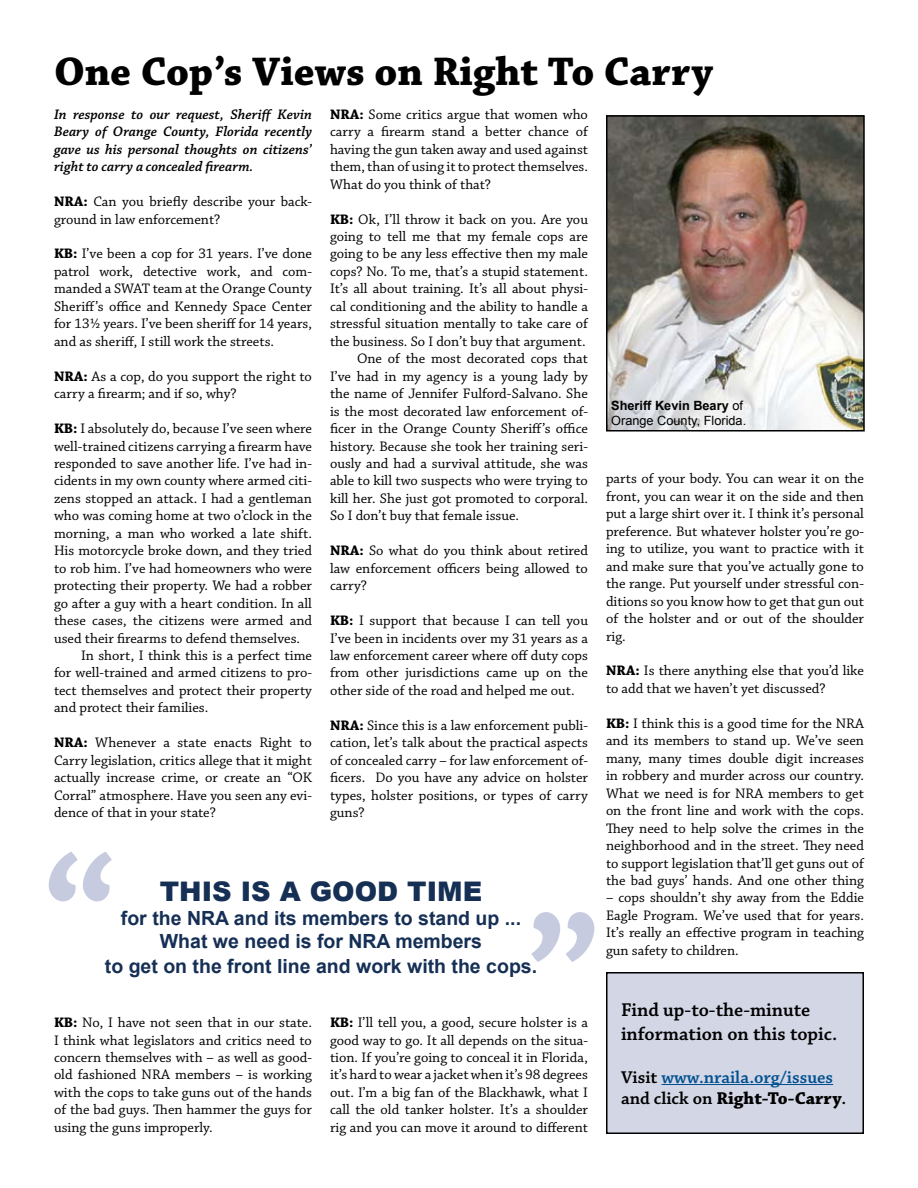
<style>
.page{position:relative;width:918px;height:1188px;background:#fff}
.page>*{position:absolute;margin:0;border:0;box-sizing:border-box;transform-origin:0 0}
.t1{font:700 157.5px "Chaparral Pro";color:#c7cbdf}
.t2{font:700 42px "Chaparral Pro";color:#000}
.t3{font:900 27px "Arial";color:#152f55}
.t4{font:700 19.5px/23.4px "Arial";color:#152f55;text-align:center}
.t5{font:600 19.5px/23.4px "Chaparral Pro";color:#000}
.t6{font:600 18px/21.6px "Chaparral Pro";color:#025190}
.t7{font:14.55px/17.4px "Chaparral Pro";color:#000;text-align:justify}
.t8{font:italic 600 14.55px/17.4px "Chaparral Pro";color:#000;text-align:justify}
.t9{font:12.75px/15.3px "Arial";color:#000}
.s1{font-weight:700}
.s2{color:#000}
.s3{font-weight:700;color:#000}
</style>
<div class="page">
<img style="left:609px;top:118px;width:253px;height:311px">
<div style="left:606px;top:115px;width:259px;height:317px;border:2px solid #000"></div>
<div style="left:607px;top:973px;width:256px;height:160px;background:#d3d6e5"></div>
<div style="left:606px;top:972px;width:258px;height:162px;border:2px solid #000"></div>
<hr style="left:662px;top:1084px;width:171px;height:1px;background:#025190">
<h2 class="t2" style="left:54px;top:47px;width:660px">One Cop’s Views on Right To Carry</h2>
<p class="t8" style="left:54px;top:106px;width:260px">In response to our request, Sheriff Kevin Beary of Orange County, Florida recently gave us his personal thoughts on citizens’ right to carry a concealed firearm.</p>
<p class="t7" style="left:54px;top:193px;width:260px"><span class="s1">NRA:</span> Can you briefly describe your back&shy;ground in law enforcement?</p>
<p class="t7" style="left:54px;top:246px;width:260px"><span class="s1">KB:</span> I’ve been a cop for 31 years. I’ve done patrol work, detective work, and com&shy;manded a SWAT team at the Orange County Sheriff’s office and Kennedy Space Center for 13½ years. I’ve been sheriff for 14 years, and as sheriff, I still work the streets.</p>
<p class="t7" style="left:54px;top:368px;width:259px"><span class="s1">NRA:</span> As a cop, do you support the right to carry a firearm; and if so, why?</p>
<p class="t7" style="left:54px;top:420px;width:259px"><span class="s1">KB:</span> I absolutely do, because I’ve seen where</p>
<p class="t7" style="left:54px;top:438px;width:260px">well-trained citizens carrying a firearm have</p>
<p class="t7" style="left:54px;top:455px;width:260px">responded to save another life. I’ve had in-</p>
<p class="t7" style="left:54px;top:473px;width:260px">cidents in my own county where armed citi-</p>
<p class="t7" style="left:54px;top:490px;width:260px">zens stopped an attack. I had a gentleman</p>
<p class="t7" style="left:54px;top:508px;width:260px">who was coming home at two o’clock in the</p>
<p class="t7" style="left:54px;top:525px;width:260px">morning, a man who worked a late shift.</p>
<p class="t7" style="left:54px;top:543px;width:259px">His motorcycle broke down, and they tried</p>
<p class="t7" style="left:54px;top:560px;width:259px">to rob him. I’ve had homeowners who were</p>
<p class="t7" style="left:54px;top:577px;width:260px">protecting their property. We had a robber</p>
<p class="t7" style="left:54px;top:595px;width:259px">go after a guy with a heart condition. In all</p>
<p class="t7" style="left:54px;top:612px;width:260px">these cases, the citizens were armed and</p>
<p class="t7" style="left:54px;top:630px;width:248px">used their firearms to defend themselves.</p>
<p class="t7" style="left:81px;top:647px;width:233px">In short, I think this is a perfect time</p>
<p class="t7" style="left:54px;top:665px;width:260px">for well-trained and armed citizens to pro-</p>
<p class="t7" style="left:54px;top:682px;width:260px">tect themselves and protect their property</p>
<p class="t7" style="left:54px;top:700px;width:156px">and protect their families.</p>
<p class="t7" style="left:54px;top:735px;width:260px"><span class="s1">NRA:</span> Whenever a state enacts Right to Carry legislation, critics allege that it might actually increase crime, or create an “OK Corral” atmosphere. Have you seen any evi&shy;dence of that in your state?</p>
<p class="t7" style="left:330px;top:106px;width:260px"><span class="s1">NRA:</span> Some critics argue that women who carry a firearm stand a better chance of having the gun taken away and used against them, than of using it to protect themselves.<br>What do you think of that?</p>
<p class="t7" style="left:330px;top:211px;width:260px"><span class="s1">KB:</span> Ok, I’ll throw it back on you. Are you</p>
<p class="t7" style="left:330px;top:228px;width:260px">going to tell me that my female cops are</p>
<p class="t7" style="left:330px;top:246px;width:259px">going to be any less effective then my male</p>
<p class="t7" style="left:330px;top:263px;width:260px">cops? No. To me, that’s a stupid statement.</p>
<p class="t7" style="left:330px;top:281px;width:260px">It’s all about training. It’s all about physi-</p>
<p class="t7" style="left:330px;top:298px;width:260px">cal conditioning and the ability to handle a</p>
<p class="t7" style="left:330px;top:316px;width:260px">stressful situation mentally to take care of</p>
<p class="t7" style="left:330px;top:333px;width:257px">the business. So I don’t buy that argument.</p>
<p class="t7" style="left:357px;top:350px;width:232px">One of the most decorated cops that</p>
<p class="t7" style="left:330px;top:368px;width:259px">I’ve had in my agency is a young lady by</p>
<p class="t7" style="left:330px;top:385px;width:259px">the name of Jennifer Fulford-Salvano. She</p>
<p class="t7" style="left:330px;top:403px;width:260px">is the most decorated law enforcement of-</p>
<p class="t7" style="left:330px;top:420px;width:259px">ficer in the Orange County Sheriff’s office</p>
<p class="t7" style="left:330px;top:438px;width:260px">history. Because she took her training seri-</p>
<p class="t7" style="left:330px;top:455px;width:259px">ously and had a survival attitude, she was</p>
<p class="t7" style="left:330px;top:473px;width:259px">able to kill two suspects who were trying to</p>
<p class="t7" style="left:330px;top:490px;width:260px">kill her. She just got promoted to corporal.</p>
<p class="t7" style="left:330px;top:508px;width:191px">So I don’t buy that female issue.</p>
<p class="t7" style="left:330px;top:543px;width:260px"><span class="s1">NRA:</span> So what do you think about retired law enforcement officers being allowed to carry?</p>
<p class="t7" style="left:330px;top:612px;width:260px"><span class="s1">KB:</span> I support that because I can tell you I’ve been in incidents over my 31 years as a law enforcement career where off duty cops from other jurisdictions came up on the other side of the road and helped me out.</p>
<p class="t7" style="left:330px;top:717px;width:260px"><span class="s1">NRA:</span> Since this is a law enforcement publi&shy;cation, let’s talk about the practical aspects of concealed carry – for law enforcement of&shy;ficers. Do you have any advice on holster types, holster positions, or types of carry guns?</p>
<h1 class="t1" style="left:40px;top:824px;width:77px">“</h1>
<h3 class="t3" style="left:160px;top:872px;width:324px">THIS IS A GOOD TIME</h3>
<h3 class="t4" style="left:121px;top:907px;width:402px">for the NRA and its members to stand up ...<br>What we need is for NRA members</h3>
<h3 class="t4" style="left:105px;top:955px;width:434px">to get on the front line and work with the cops.</h3>
<p class="t7" style="left:54px;top:1014px;width:260px"><span class="s1">KB:</span> No, I have not seen that in our state.<br>I think what legislators and critics need to concern themselves with – as well as good&shy;old fashioned NRA members – is working with the cops to take guns out of the hands of the bad guys. Then hammer the guys for using the guns improperly.</p>
<p class="t7" style="left:330px;top:1014px;width:260px"><span class="s1">KB:</span> I’ll tell you, a good, secure holster is a good way to go. It all depends on the situa&shy;tion. If you’re going to conceal it in Florida, it’s hard to wear a jacket when it’s 98 degrees out. I’m a big fan of the Blackhawk, what I call the old tanker holster. It’s a shoulder rig and you can move it around to different</p>
<h1 class="t1" style="left:526px;top:880px;width:77px">”</h1>
<p class="t9" style="left:611px;top:398px;width:137px"><span class="s1">Sheriff Kevin Beary</span> of<br>Orange County, Florida.</p>
<p class="t7" style="left:606px;top:471px;width:260px">parts of your body. You can wear it on the front, you can wear it on the side and then put a large shirt over it. I think it’s personal preference. But whatever holster you’re go&shy;ing to utilize, you want to practice with it and make sure that you’ve actually gone to the range. Put yourself under stressful con&shy;ditions so you know how to get that gun out of the holster and or out of the shoulder rig.</p>
<p class="t7" style="left:606px;top:663px;width:259px"><span class="s1">NRA:</span> Is there anything else that you’d like to add that we haven’t yet discussed?</p>
<p class="t7" style="left:606px;top:715px;width:260px"><span class="s1">KB:</span> I think this is a good time for the NRA and its members to stand up. We’ve seen many, many times double digit increases in robbery and murder across our country.<br>What we need is for NRA members to get on the front line and work with the cops.<br>They need to help solve the crimes in the neighborhood and in the street. They need to support legislation that’ll get guns out of the bad guys’ hands. And one other thing</p>
<p class="t7" style="left:606px;top:890px;width:260px">– cops shouldn’t shy away from the Eddie Eagle Program. We’ve used that for years.<br>It’s really an effective program in teaching gun safety to children.</p>
<h3 class="t5" style="left:621px;top:999px;width:218px">Find up-to-the-minute information on this topic.</h3>
<p class="t6" style="left:621px;top:1067px;width:227px"><span class="s2">Visit</span> www.nraila.org/issues <span class="s2">and click on</span> <span class="s3">Right-To-Carry</span><span class="s2">.</span></p>
</div>
